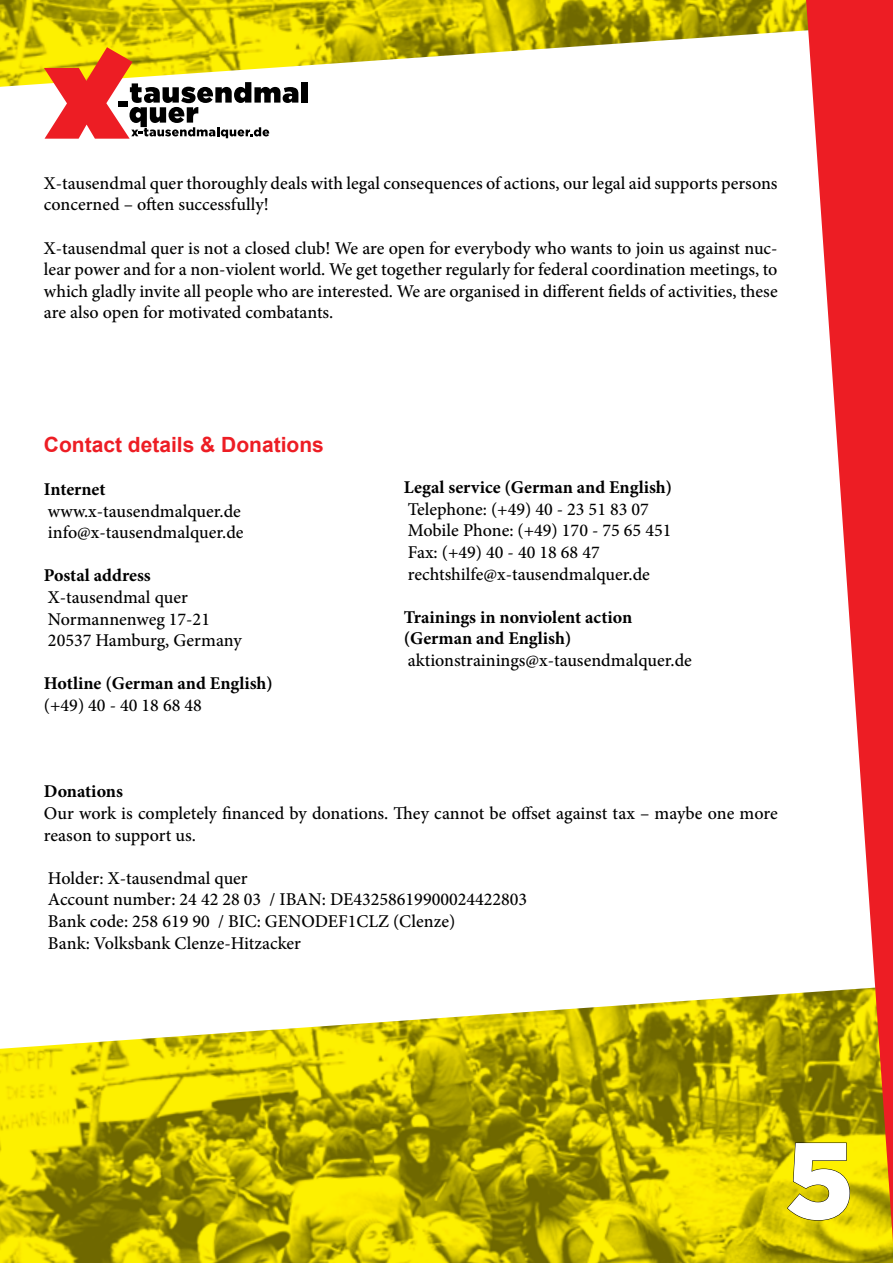
<style>
.page{position:relative;width:893px;height:1263px;background:#fff}
.page>*{position:absolute;margin:0;border:0;box-sizing:border-box;transform-origin:0 0}
.t1{font:900 108px "Gotham HTF";color:#fff}
.t2{font:700 21px "Arial";color:#ed1d24}
.t3{font:500 18px/21.6px "Minion Pro";color:#000}
.t4{font:700 18px/21.6px "Minion Pro";color:#000}
</style>
<div class="page">
<img style="left:0;top:0;width:806px;height:96px">
<img style="left:0;top:992px;width:893px;height:271px">
<svg style="left:806px;top:0;width:87px;height:1242px;fill:#ed1d24"></svg>
<svg style="left:787px;top:1142px;width:63px;height:79px;background:#dccd00"></svg>
<div style="left:301px;top:82px;width:7px;height:21px;background:#000"></div>
<svg style="left:44px;top:47px;width:254px;height:92px"></svg>
<p class="t3" style="left:44px;top:172px;width:735px">X-tausendmal quer thoroughly deals with legal consequences of actions, our legal aid supports persons concerned – often successfully!</p>
<p class="t3" style="left:44px;top:237px;width:735px;text-align:justify">X-tausendmal quer is not a closed club! We are open for everybody who wants to join us against nuc&shy;lear power and for a non-violent world. We get together regularly for federal coordination meetings, to which gladly invite all people who are interested. We are organised in different fields of activities, these are also open for motivated combatants.</p>
<p class="t2" style="left:44px;top:430px;width:282px">Contact details &amp; Donations</p>
<p class="t4" style="left:44px;top:478px;width:63px">Internet</p>
<p class="t3" style="left:48px;top:500px;width:197px">www.x-tausendmalquer.de info@x-tausendmalquer.de</p>
<p class="t4" style="left:44px;top:564px;width:108px">Postal address</p>
<p class="t3" style="left:48px;top:586px;width:195px">X-tausendmal quer<br>Normannenweg 17-21<br>20537 Hamburg, Germany</p>
<p class="t4" style="left:44px;top:672px;width:230px">Hotline (German and English)</p>
<p class="t3" style="left:44px;top:694px;width:159px">(+49) 40 - 40 18 68 48</p>
<p class="t4" style="left:404px;top:476px;width:270px">Legal service (German and English)</p>
<p class="t3" style="left:408px;top:498px;width:265px">Telephone: (+49) 40 - 23 51 83 07<br>Mobile Phone: (+49) 170 - 75 65 451<br>Fax: (+49) 40 - 40 18 68 47 rechtshilfe@x-tausendmalquer.de</p>
<p class="t4" style="left:404px;top:606px;width:230px">Trainings in nonviolent action (German and English)</p>
<p class="t3" style="left:408px;top:649px;width:286px">aktionstrainings@x-tausendmalquer.de</p>
<p class="t4" style="left:44px;top:780px;width:81px">Donations</p>
<p class="t3" style="left:44px;top:802px;width:735px">Our work is completely financed by donations. They cannot be offset against tax – maybe one more reason to support us.</p>
<p class="t3" style="left:48px;top:867px;width:481px">Holder: X-tausendmal quer<br>Account number: 24 42 28 03 / IBAN: DE43258619900024422803<br>Bank code: 258 619 90 / BIC: GENODEF1CLZ (Clenze)<br>Bank: Volksbank Clenze-Hitzacker</p>
<h1 class="t1" style="left:786px;top:1118px;width:70px">5</h1>
</div>
